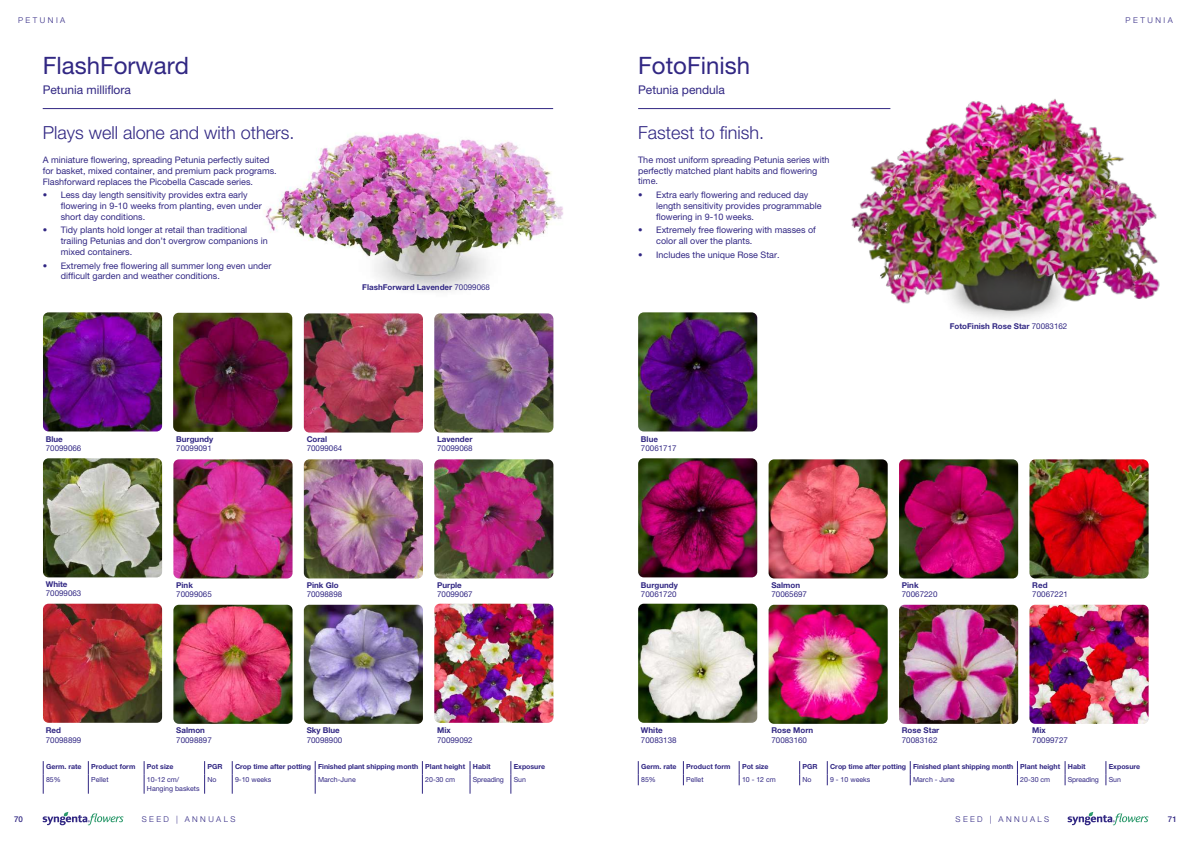
<style>
.page{position:relative;width:1191px;height:842px;background:#fff}
.page>*{position:absolute;margin:0;border:0;box-sizing:border-box;transform-origin:0 0}
.t1{font:24px "Helvetica Neue LT Pro";color:#312783}
.t2{font:300 18px "Helvetica Neue LT Pro";color:#312783}
.t3{font:12px "Helvetica Neue LT Pro";color:#312783}
.t4{font:9px/10.8px "Helvetica Neue LT Pro";color:#312783}
.t5{font:700 8px "Helvetica Neue LT Pro";color:#312783}
.t6{font:8px "Helvetica Neue LT Pro";color:#312783}
.t7{font:300 8px "Helvetica Neue LT Pro";letter-spacing:.3em;color:#312783}
.t8{font:500 8px "Helvetica Neue LT Pro";color:#312783}
.t9{font:700 7px "Helvetica Neue LT Pro";color:#312783}
.t10{font:7px/8.4px "Helvetica Neue LT Pro";color:#312783}
.t11{font:7px "Helvetica Neue LT Pro";letter-spacing:-.02em;color:#312783}
.s1{font-weight:400}
</style>
<div class="page">
<svg style="left:43px;top:812px;width:80px;height:13px"></svg>
<svg style="left:1067px;top:812px;width:81px;height:13px"></svg>
<img style="left:264px;top:133px;width:300px;height:158px">
<img style="left:835px;top:99px;width:325px;height:205px">
<hr style="left:43px;top:108px;width:510px;height:1px;background:#312783">
<img style="left:43px;top:604px;width:119px;height:119px">
<img style="left:173px;top:605px;width:119px;height:119px">
<img style="left:304px;top:605px;width:119px;height:119px">
<img style="left:43px;top:458px;width:119px;height:119px">
<img style="left:434px;top:604px;width:119px;height:119px">
<img style="left:173px;top:459px;width:119px;height:119px">
<img style="left:304px;top:459px;width:119px;height:119px">
<img style="left:434px;top:459px;width:119px;height:119px">
<img style="left:43px;top:312px;width:119px;height:119px">
<img style="left:173px;top:313px;width:119px;height:119px">
<img style="left:304px;top:313px;width:119px;height:119px">
<img style="left:434px;top:313px;width:119px;height:119px">
<hr style="left:638px;top:108px;width:252px;height:1px;background:#312783">
<img style="left:638px;top:604px;width:119px;height:119px">
<img style="left:768px;top:605px;width:119px;height:119px">
<img style="left:899px;top:605px;width:119px;height:119px">
<img style="left:1029px;top:605px;width:119px;height:119px">
<img style="left:638px;top:458px;width:119px;height:119px">
<img style="left:768px;top:459px;width:119px;height:119px">
<img style="left:899px;top:459px;width:119px;height:119px">
<img style="left:1029px;top:459px;width:119px;height:119px">
<img style="left:638px;top:312px;width:119px;height:119px">
<img style="left:923px;top:237px;width:161px;height:82px">
<svg style="left:43px;top:761px;width:1px;height:33px"></svg>
<svg style="left:88px;top:761px;width:1px;height:33px"></svg>
<svg style="left:144px;top:761px;width:1px;height:33px"></svg>
<svg style="left:204px;top:761px;width:1px;height:33px"></svg>
<svg style="left:232px;top:761px;width:1px;height:33px"></svg>
<svg style="left:315px;top:761px;width:1px;height:33px"></svg>
<svg style="left:422px;top:761px;width:1px;height:33px"></svg>
<svg style="left:510px;top:761px;width:1px;height:33px"></svg>
<svg style="left:470px;top:761px;width:1px;height:33px"></svg>
<svg style="left:638px;top:761px;width:1px;height:24px"></svg>
<svg style="left:683px;top:761px;width:1px;height:24px"></svg>
<svg style="left:739px;top:761px;width:1px;height:24px"></svg>
<svg style="left:799px;top:761px;width:1px;height:24px"></svg>
<svg style="left:827px;top:761px;width:1px;height:24px"></svg>
<svg style="left:910px;top:761px;width:1px;height:24px"></svg>
<svg style="left:1017px;top:761px;width:1px;height:24px"></svg>
<svg style="left:1105px;top:761px;width:1px;height:24px"></svg>
<svg style="left:1064px;top:761px;width:1px;height:24px"></svg>
<p class="t7" style="left:18px;top:15px;width:49px">PETUNIA</p>
<p class="t7" style="left:1125px;top:16px;width:49px">PETUNIA</p>
<h1 class="t1" style="left:43px;top:51px;width:148px">FlashForward</h1>
<h3 class="t3" style="left:43px;top:82px;width:90px">Petunia milliflora</h3>
<h2 class="t2" style="left:43px;top:121px;width:253px">Plays well alone and with others.</h2>
<p class="t4" style="left:43px;top:154px;width:235px">A miniature flowering, spreading Petunia perfectly suited for basket, mixed container, and premium pack programs.<br>Flashforward replaces the Picobella Cascade series.</p>
<p class="t4" style="left:61px;top:189px;width:202px;text-indent:-18px">• Less day length sensitivity provides extra early flowering in 9-10 weeks from planting, even under short day conditions.</p>
<p class="t4" style="left:61px;top:225px;width:208px;text-indent:-18px">• Tidy plants hold longer at retail than traditional trailing Petunias and don’t overgrow companions in mixed containers.</p>
<p class="t4" style="left:61px;top:260px;width:212px;text-indent:-18px">• Extremely free flowering all summer long even under difficult garden and weather conditions.</p>
<h1 class="t1" style="left:638px;top:51px;width:114px">FotoFinish</h1>
<h3 class="t3" style="left:638px;top:82px;width:88px">Petunia pendula</h3>
<h2 class="t2" style="left:638px;top:121px;width:127px">Fastest to finish.</h2>
<p class="t4" style="left:638px;top:154px;width:193px">The most uniform spreading Petunia series with perfectly matched plant habits and flowering time.</p>
<p class="t4" style="left:656px;top:189px;width:167px;text-indent:-18px">• Extra early flowering and reduced day length sensitivity provides programmable flowering in 9-10 weeks.</p>
<p class="t4" style="left:656px;top:225px;width:161px;text-indent:-18px">• Extremely free flowering with masses of color all over the plants.</p>
<p class="t4" style="left:638px;top:249px;width:143px">• Includes the unique Rose Star.</p>
<p class="t5" style="left:362px;top:282px;width:129px">FlashForward Lavender <span class="s1">70099068</span></p>
<p class="t5" style="left:950px;top:321px;width:119px">FotoFinish Rose Star <span class="s1">70083162</span></p>
<p class="t5" style="left:46px;top:434px;width:19px">Blue</p>
<p class="t6" style="left:46px;top:444px;width:37px">70099066</p>
<p class="t5" style="left:176px;top:434px;width:38px">Burgundy</p>
<p class="t6" style="left:176px;top:444px;width:37px">70099091</p>
<p class="t5" style="left:307px;top:434px;width:22px">Coral</p>
<p class="t6" style="left:307px;top:444px;width:37px">70099064</p>
<p class="t5" style="left:437px;top:434px;width:37px">Lavender</p>
<p class="t6" style="left:437px;top:444px;width:37px">70099068</p>
<p class="t5" style="left:641px;top:434px;width:19px">Blue</p>
<p class="t6" style="left:641px;top:444px;width:37px">70061717</p>
<p class="t5" style="left:46px;top:579px;width:23px">White</p>
<p class="t6" style="left:46px;top:589px;width:37px">70099063</p>
<p class="t5" style="left:176px;top:580px;width:18px">Pink</p>
<p class="t6" style="left:176px;top:590px;width:37px">70099065</p>
<p class="t5" style="left:307px;top:580px;width:33px">Pink Glo</p>
<p class="t6" style="left:307px;top:590px;width:37px">70098898</p>
<p class="t5" style="left:437px;top:580px;width:26px">Purple</p>
<p class="t6" style="left:437px;top:590px;width:37px">70099067</p>
<p class="t5" style="left:641px;top:580px;width:38px">Burgundy</p>
<p class="t6" style="left:641px;top:590px;width:37px">70061720</p>
<p class="t5" style="left:771px;top:580px;width:30px">Salmon</p>
<p class="t6" style="left:771px;top:590px;width:37px">70065697</p>
<p class="t5" style="left:902px;top:580px;width:18px">Pink</p>
<p class="t6" style="left:902px;top:590px;width:37px">70067220</p>
<p class="t5" style="left:1032px;top:580px;width:17px">Red</p>
<p class="t6" style="left:1032px;top:590px;width:37px">70067221</p>
<p class="t5" style="left:46px;top:725px;width:17px">Red</p>
<p class="t6" style="left:46px;top:735px;width:37px">70098899</p>
<p class="t5" style="left:176px;top:725px;width:30px">Salmon</p>
<p class="t6" style="left:176px;top:735px;width:37px">70098897</p>
<p class="t5" style="left:307px;top:725px;width:35px">Sky Blue</p>
<p class="t6" style="left:307px;top:735px;width:37px">70098900</p>
<p class="t5" style="left:437px;top:725px;width:15px">Mix</p>
<p class="t6" style="left:437px;top:735px;width:37px">70099092</p>
<p class="t5" style="left:641px;top:725px;width:23px">White</p>
<p class="t6" style="left:641px;top:735px;width:37px">70083138</p>
<p class="t5" style="left:771px;top:725px;width:43px">Rose Morn</p>
<p class="t6" style="left:771px;top:735px;width:37px">70083160</p>
<p class="t5" style="left:902px;top:725px;width:39px">Rose Star</p>
<p class="t6" style="left:902px;top:735px;width:37px">70083162</p>
<p class="t5" style="left:1032px;top:725px;width:15px">Mix</p>
<p class="t6" style="left:1032px;top:735px;width:37px">70099727</p>
<p class="t9" style="left:46px;top:762px;width:37px">Germ. rate</p>
<p class="t9" style="left:91px;top:762px;width:46px">Product form</p>
<p class="t9" style="left:147px;top:762px;width:28px">Pot size</p>
<p class="t9" style="left:207px;top:762px;width:17px">PGR</p>
<p class="t9" style="left:235px;top:762px;width:257px">Crop time after potting Finished plant shipping month Plant height Habit</p>
<p class="t9" style="left:514px;top:762px;width:33px">Exposure</p>
<p class="t10" style="left:46px;top:776px;width:16px">85%</p>
<p class="t10" style="left:91px;top:776px;width:19px">Pellet</p>
<p class="t10" style="left:147px;top:776px;width:54px">10-12 cm/<br>Hanging baskets</p>
<p class="t10" style="left:207px;top:776px;width:11px">No</p>
<p class="t10" style="left:235px;top:776px;width:38px">9-10 weeks</p>
<p class="t10" style="left:318px;top:776px;width:39px">March-June</p>
<p class="t10" style="left:425px;top:776px;width:31px">20-30 cm</p>
<p class="t11" style="left:473px;top:776px;width:33px">Spreading</p>
<p class="t10" style="left:514px;top:776px;width:14px">Sun</p>
<p class="t9" style="left:641px;top:762px;width:37px">Germ. rate</p>
<p class="t9" style="left:686px;top:762px;width:46px">Product form</p>
<p class="t9" style="left:742px;top:762px;width:28px">Pot size</p>
<p class="t9" style="left:802px;top:762px;width:17px">PGR</p>
<p class="t9" style="left:830px;top:762px;width:257px">Crop time after potting Finished plant shipping month Plant height Habit</p>
<p class="t9" style="left:1108px;top:762px;width:33px">Exposure</p>
<p class="t10" style="left:641px;top:776px;width:16px">85%</p>
<p class="t10" style="left:686px;top:776px;width:19px">Pellet</p>
<p class="t10" style="left:742px;top:776px;width:35px">10 - 12 cm</p>
<p class="t10" style="left:802px;top:776px;width:11px">No</p>
<p class="t10" style="left:830px;top:776px;width:42px">9 - 10 weeks</p>
<p class="t10" style="left:913px;top:776px;width:43px">March - June</p>
<p class="t10" style="left:1020px;top:776px;width:31px">20-30 cm</p>
<p class="t11" style="left:1068px;top:776px;width:33px">Spreading</p>
<p class="t10" style="left:1108px;top:776px;width:14px">Sun</p>
<p class="t8" style="left:14px;top:814px;width:10px">70</p>
<p class="t7" style="left:142px;top:814px;width:95px">SEED | ANNUALS</p>
<p class="t7" style="left:955px;top:814px;width:95px">SEED | ANNUALS</p>
<p class="t8" style="left:1167px;top:814px;width:10px">71</p>
</div>
